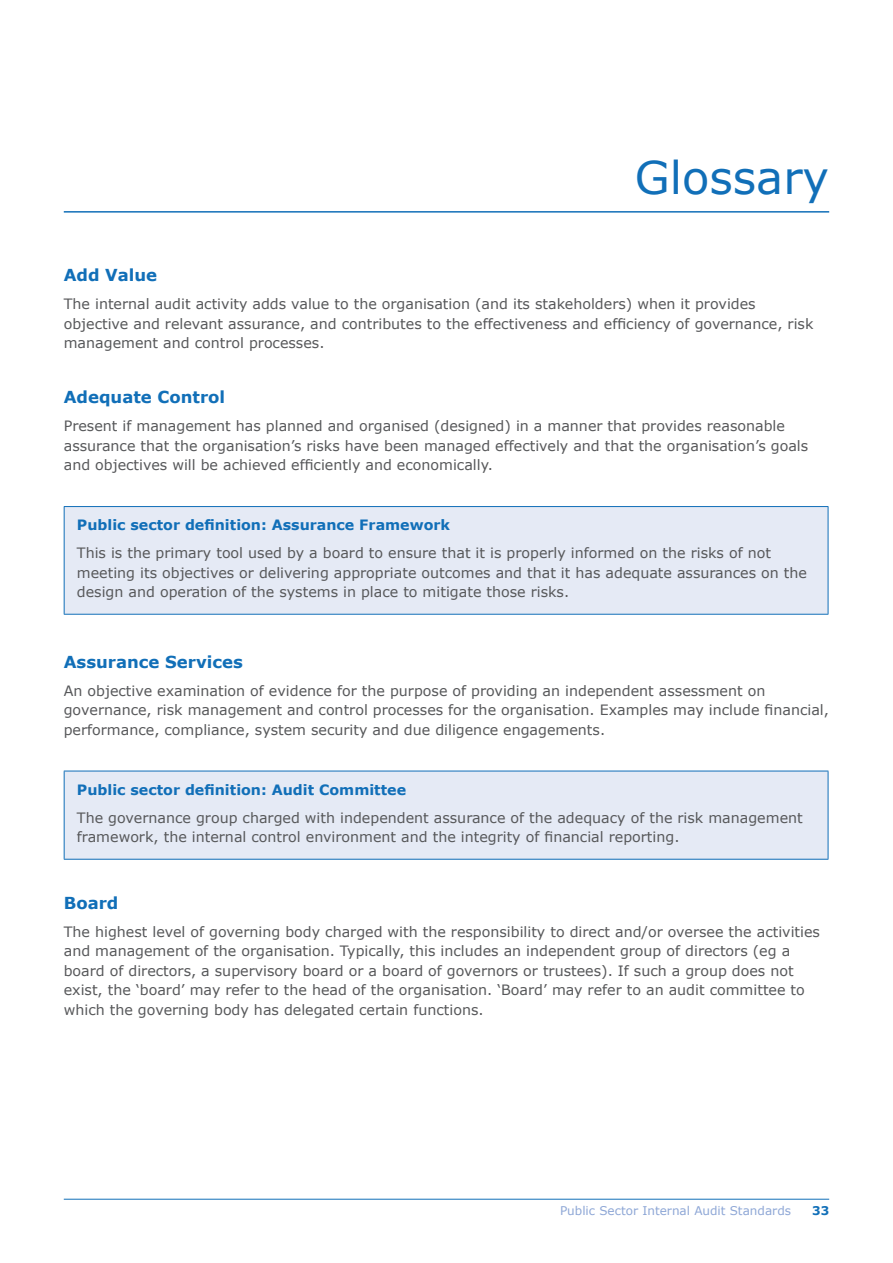
<style>
.page{position:relative;width:893px;height:1263px;background:#fff}
.page>*{position:absolute;margin:0;border:0;box-sizing:border-box;transform-origin:0 0}
.t1{font:45px "Verdana";color:#116fb8}
.sub_sub_head_Blue_10{font:700 16.5px "Verdana";color:#116fb8}
.t2{font:14.25px/19.5px "Verdana";color:#57585a}
.sub_sub_head_3{font:700 14.25px "Verdana";color:#116fb8}
.sub_sub_head_Blue_10-2{font:12px "Verdana";color:#8ea7d6}
.sub_sub_head_Blue_10-3{font:700 12px "Verdana";color:#116fb8}
</style>
<div class="page">
<hr style="left:64px;top:211px;width:765px;height:2px;background:#116fb8">
<div style="left:64px;top:506px;width:764px;height:108px;background:#e5eaf5"></div>
<hr style="left:64px;top:506px;width:764px;height:1px;background:#116fb8">
<hr style="left:64px;top:507px;width:1px;height:107px;background:#116fb8">
<hr style="left:828px;top:507px;width:1px;height:107px;background:#116fb8">
<hr style="left:64px;top:614px;width:764px;height:1px;background:#116fb8">
<div style="left:64px;top:771px;width:764px;height:88px;background:#e5eaf5"></div>
<hr style="left:64px;top:771px;width:764px;height:1px;background:#116fb8">
<hr style="left:64px;top:771px;width:1px;height:88px;background:#116fb8">
<hr style="left:828px;top:771px;width:1px;height:88px;background:#116fb8">
<hr style="left:64px;top:859px;width:764px;height:1px;background:#116fb8">
<hr style="left:64px;top:1199px;width:765px;height:1px;background:#116fb8">
<p class="t1" style="left:635px;top:149px;width:196px">Glossary</p>
<p class="sub_sub_head_Blue_10" style="left:64px;top:265px;width:95px">Add Value</p>
<p class="t2" style="left:64px;top:295px;width:751px">The internal audit activity adds value to the organisation (and its stakeholders) when it provides objective and relevant assurance, and contributes to the effectiveness and efficiency of governance, risk management and control processes.</p>
<p class="sub_sub_head_Blue_10" style="left:64px;top:387px;width:163px">Adequate Control</p>
<p class="t2" style="left:64px;top:417px;width:746px">Present if management has planned and organised (designed) in a manner that provides reasonable assurance that the organisation’s risks have been managed effectively and that the organisation’s goals and objectives will be achieved efficiently and economically.</p>
<p class="sub_sub_head_3" style="left:77px;top:516px;width:375px">Public sector definition: Assurance Framework</p>
<p class="t2" style="left:77px;top:543px;width:731px">This is the primary tool used by a board to ensure that it is properly informed on the risks of not meeting its objectives or delivering appropriate outcomes and that it has adequate assurances on the design and operation of the systems in place to mitigate those risks.</p>
<p class="sub_sub_head_Blue_10" style="left:64px;top:651px;width:181px">Assurance Services</p>
<p class="t2" style="left:64px;top:681px;width:767px">An objective examination of evidence for the purpose of providing an independent assessment on governance, risk management and control processes for the organisation. Examples may include financial, performance, compliance, system security and due diligence engagements.</p>
<p class="sub_sub_head_3" style="left:77px;top:780px;width:331px">Public sector definition: Audit Committee</p>
<p class="t2" style="left:77px;top:808px;width:727px">The governance group charged with independent assurance of the adequacy of the risk management framework, the internal control environment and the integrity of financial reporting.</p>
<p class="sub_sub_head_Blue_10" style="left:64px;top:892px;width:56px">Board</p>
<p class="t2" style="left:64px;top:922px;width:758px">The highest level of governing body charged with the responsibility to direct and/or oversee the activities and management of the organisation. Typically, this includes an independent group of directors (eg a board of directors, a supervisory board or a board of governors or trustees). If such a group does not exist, the ‘board’ may refer to the head of the organisation. ‘Board’ may refer to an audit committee to which the governing body has delegated certain functions.</p>
<p class="sub_sub_head_Blue_10-2" style="left:560px;top:1203px;width:233px">Public Sector Internal Audit Standards</p>
<p class="sub_sub_head_Blue_10-3" style="left:812px;top:1203px;width:19px">33</p>
</div>
